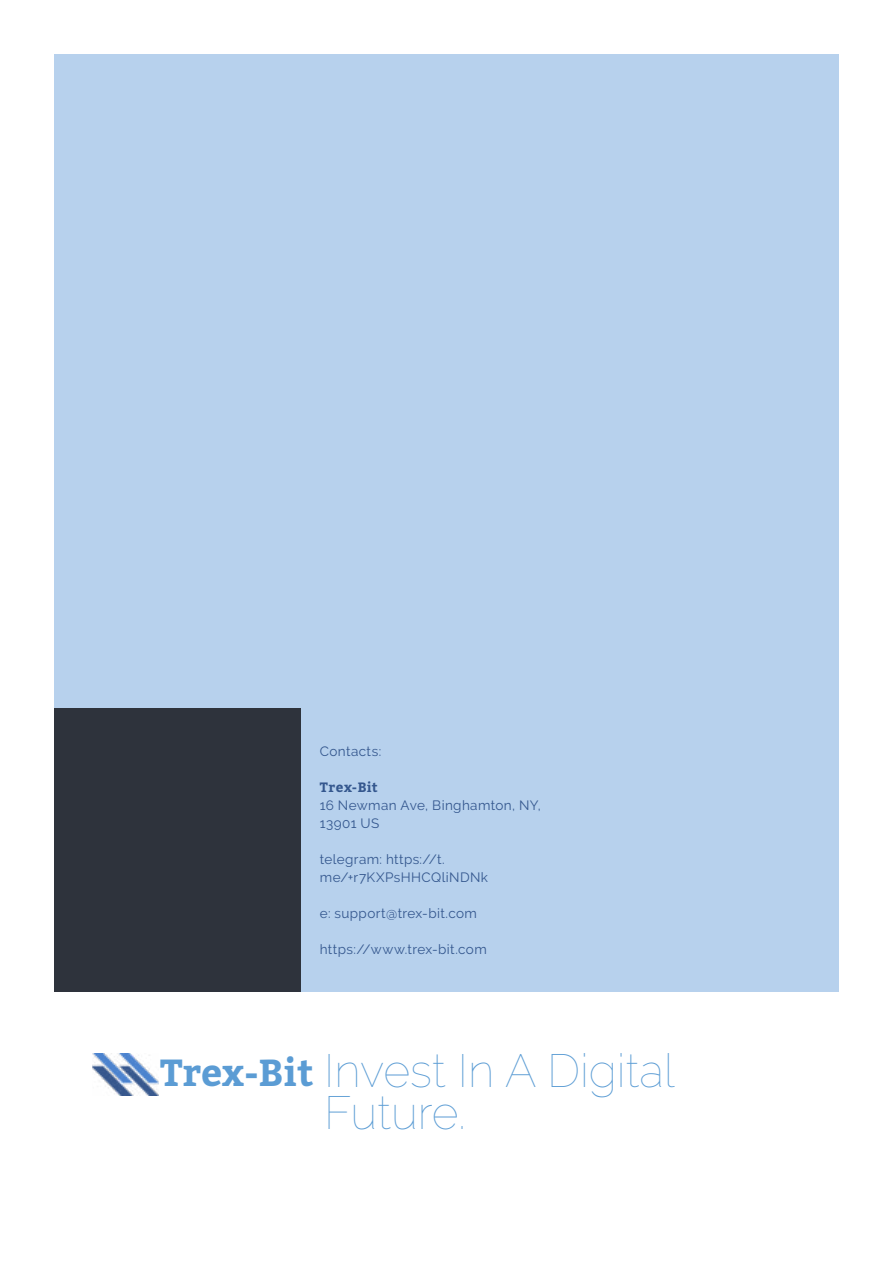
<style>
.page{position:relative;width:893px;height:1263px;background:#fff}
.page>*{position:absolute;margin:0;border:0;box-sizing:border-box;transform-origin:0 0}
.t1{font:100 46.5px/42px "Raleway";color:#5b9cd4}
.t2{font:13.5px/18px "Raleway";letter-spacing:.03em;color:#34578e}
.t3{font:700 13.5px "Bitter";letter-spacing:.04em;color:#34578e}
.s1{font-family:"Bitter";font-weight:700;font-size:37.5px}
</style>
<div class="page">
<div style="left:54px;top:54px;width:785px;height:938px;background:#b7d1ed"></div>
<div style="left:54px;top:708px;width:246px;height:284px;background:#2e333c"></div>
<img style="left:92px;top:1053px;width:66px;height:42px">
<p class="t2" style="left:320px;top:742px;width:63px">Contacts:</p>
<p class="t3" style="left:320px;top:777px;width:60px">Trex-Bit</p>
<p class="t2" style="left:320px;top:796px;width:223px">16 Newman Ave, Binghamton, NY,<br>13901 US</p>
<p class="t2" style="left:320px;top:850px;width:170px">telegram: https://t. me/+r7KXPsHHCQliNDNk</p>
<p class="t2" style="left:320px;top:904px;width:159px">e: support@trex-bit.com</p>
<p class="t2" style="left:320px;top:940px;width:168px">https://www.trex-bit.com</p>
<h1 class="t1" style="left:324px;top:1049px;width:352px;text-indent:-164px"><span class="s1">Trex-Bit</span> Invest In A Digital<br>Future.</h1>
</div>
